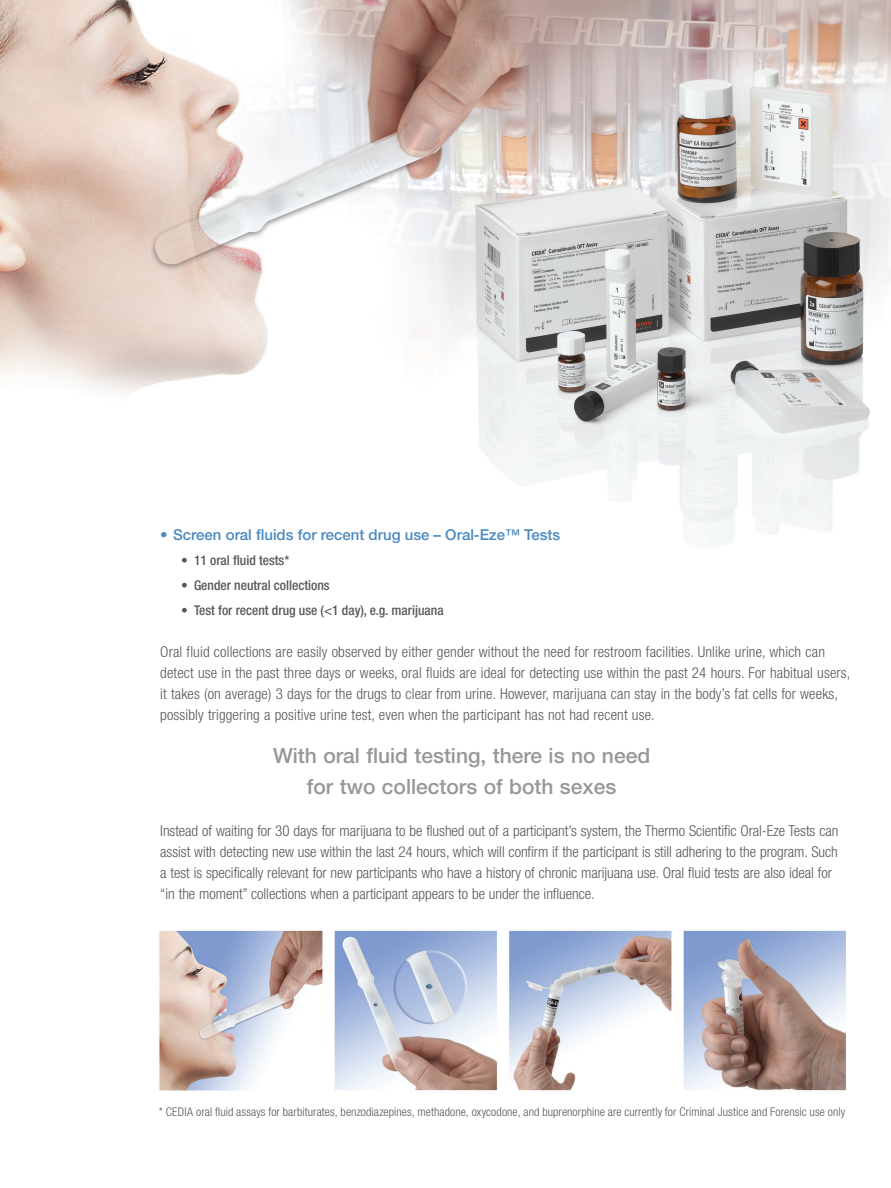
<style>
.page{position:relative;width:891px;height:1188px;background:#fff}
.page>*{position:absolute;margin:0;border:0;box-sizing:border-box;transform-origin:0 0}
.Large_Callout{font:500 21px/31.2px "Helvetica Neue LT Std";color:#97979b;text-align:center}
.Paragraph_Style_2{font:300 condensed 15px/21px "Helvetica Neue LT Std";letter-spacing:-.005em;color:#57585a}
.Blue_Bullet{font:500 15px "Helvetica Neue LT Std";color:#4a89be}
.Bullet__2{font:500 condensed 13.5px "Helvetica Neue LT Std";color:#57585a}
.Footnote{font:300 condensed 12px "Helvetica Neue LT Std";letter-spacing:.01em;color:#57585a}
</style>
<div class="page">
<img style="left:0;top:0;width:891px;height:545px">
<img style="left:159px;top:930px;width:687px;height:161px">
<p class="Blue_Bullet" style="left:160px;top:526px;width:401px">• Screen oral fluids for recent drug use – Oral-Eze™ Tests</p>
<p class="Bullet__2" style="left:181px;top:552px;width:110px">• 11 oral fluid tests*</p>
<p class="Bullet__2" style="left:181px;top:577px;width:150px">• Gender neutral collections</p>
<p class="Bullet__2" style="left:181px;top:602px;width:264px">• Test for recent drug use (&lt;1 day), e.g. marijuana</p>
<p class="Paragraph_Style_2" style="left:160px;top:641px;width:692px">Oral fluid collections are easily observed by either gender without the need for restroom facilities. Unlike urine, which can detect use in the past three days or weeks, oral fluids are ideal for detecting use within the past 24 hours. For habitual users, it takes (on average) 3 days for the drugs to clear from urine. However, marijuana can stay in the body’s fat cells for weeks, possibly triggering a positive urine test, even when the participant has not had recent use.</p>
<p class="Large_Callout" style="left:273px;top:740px;width:379px">With oral fluid testing, there is no need for two collectors of both sexes</p>
<p class="Paragraph_Style_2" style="left:160px;top:820px;width:680px">Instead of waiting for 30 days for marijuana to be flushed out of a participant’s system, the Thermo Scientific Oral-Eze Tests can assist with detecting new use within the last 24 hours, which will confirm if the participant is still adhering to the program. Such a test is specifically relevant for new participants who have a history of chronic marijuana use. Oral fluid tests are also ideal for “in the moment” collections when a participant appears to be under the influence.</p>
<p class="Footnote" style="left:159px;top:1104px;width:688px">* CEDIA oral fluid assays for barbiturates, benzodiazepines, methadone, oxycodone, and buprenorphine are currently for Criminal Justice and Forensic use only</p>
</div>
